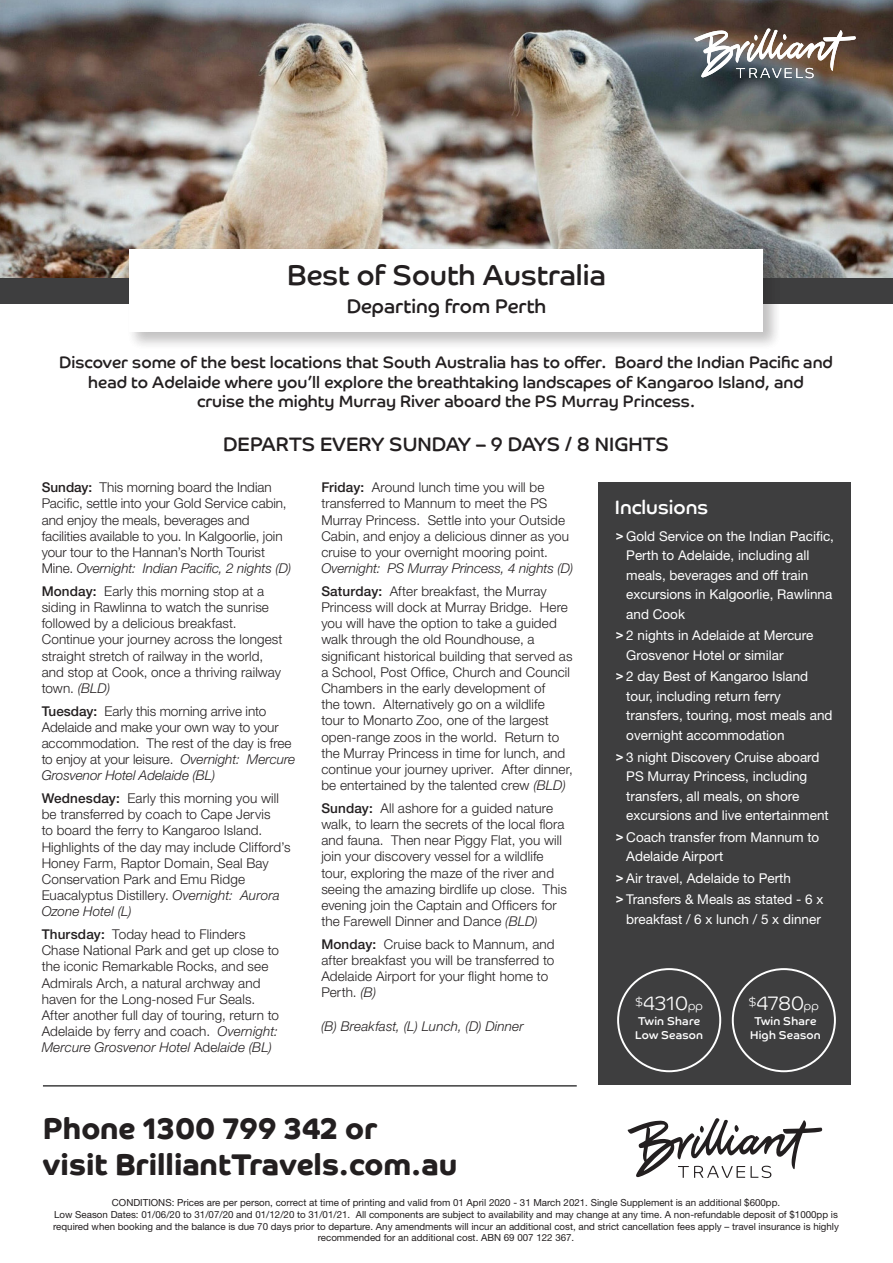
<style>
.page{position:relative;width:893px;height:1263px;background:#fff}
.page>*{position:absolute;margin:0;border:0;box-sizing:border-box;transform-origin:0 0}
.t1{font:700 30px/36px "Co Headline";color:#231f20}
.t2{font:28.5px "Co Headline";color:#231f20}
.t3{font:19.5px "Co Headline";color:#231f20}
.itinerary_copy{font:300 19.5px "Co Headline";color:#fff}
.H2_left{font:19.5px "Co Headline";color:#fff}
.t4{font:16.5px/19.8px "Co Headline";color:#231f20;text-align:center}
.itinerary_copy-2{font:300 13.5px/16.2px "Helvetica Neue LT Std";letter-spacing:.01em;color:#231f20}
.t5{font:13.5px/19.5px "Helvetica Neue LT Std";color:#fff}
.itinerary_copy-3{font:italic 300 13.5px "Helvetica Neue LT Std";letter-spacing:.01em;color:#231f20}
.itinerary_copy-4{font:11.4px/13.6px "Co Headline";letter-spacing:.02em;color:#fff}
.conditions{font:9.75px/11.7px "Helvetica Neue LT Std";color:#231f20;text-align:center}
.s1{font-weight:500}
.s2{font-style:italic}
.s3{font-family:"Co Headline"}
.s4{font-size:12px}
</style>
<div class="page">
<img style="left:0;top:0;width:893px;height:279px">
<svg style="left:627px;top:1118px;width:195px;height:60px"></svg>
<div style="left:0;top:279px;width:893px;height:25px;background:#3e3e3f"></div>
<div style="left:598px;top:482px;width:252px;height:603px;background:#3e3e3f"></div>
<hr style="left:43px;top:1085px;width:534px;height:1px;background:#3e3e3f">
<svg style="left:694px;top:28px;width:162px;height:50px"></svg>
<div style="left:127px;top:247px;width:654px;height:104px;background:#231f20;opacity:.15"></div>
<div style="left:130px;top:250px;width:633px;height:82px;background:#fff"></div>
<div style="left:617px;top:968px;width:104px;height:104px;border:2px solid #fff;border-radius:50%"></div>
<div style="left:732px;top:968px;width:104px;height:104px;border:2px solid #fff;border-radius:50%"></div>
<h1 class="t2" style="left:287px;top:259px;width:320px">Best of South Australia</h1>
<h2 class="t3" style="left:347px;top:295px;width:201px">Departing from Perth</h2>
<h4 class="t4" style="left:59px;top:352px;width:775px">Discover some of the best locations that South Australia has to offer. Board the Indian Pacific and head to Adelaide where you’ll explore the breathtaking landscapes of Kangaroo Island, and<br>cruise the mighty Murray River aboard the PS Murray Princess.</h4>
<h2 class="t3" style="left:223px;top:433px;width:447px">DEPARTS EVERY SUNDAY – 9 DAYS / 8 NIGHTS</h2>
<p class="itinerary_copy-2" style="left:42px;top:479px;width:251px"><span class="s1">Sunday:</span> This morning board the Indian Pacific, settle into your Gold Service cabin, and enjoy the meals, beverages and facilities available to you. In Kalgoorlie, join your tour to the Hannan’s North Tourist Mine. <span class="s2">Overnight: Indian Pacific, 2 nights (D)</span></p>
<p class="itinerary_copy-2" style="left:42px;top:582px;width:242px"><span class="s1">Monday:</span> Early this morning stop at a siding in Rawlinna to watch the sunrise followed by a delicious breakfast.<br>Continue your journey across the longest straight stretch of railway in the world, and stop at Cook, once a thriving railway town. <span class="s2">(BLD)</span></p>
<p class="itinerary_copy-2" style="left:42px;top:702px;width:255px"><span class="s1">Tuesday:</span> Early this morning arrive into Adelaide and make your own way to your accommodation. The rest of the day is free to enjoy at your leisure. <span class="s2">Overnight: Mercure Grosvenor Hotel Adelaide (BL)</span></p>
<p class="itinerary_copy-2" style="left:42px;top:790px;width:251px"><span class="s1">Wednesday:</span> Early this morning you will be transferred by coach to Cape Jervis<br>to board the ferry to Kangaroo Island.<br>Highlights of the day may include Clifford’s Honey Farm, Raptor Domain, Seal Bay Conservation Park and Emu Ridge Euacalyptus Distillery. <span class="s2">Overnight: Aurora Ozone Hotel (L)</span></p>
<p class="itinerary_copy-2" style="left:42px;top:926px;width:239px"><span class="s1">Thursday:</span> Today head to Flinders Chase National Park and get up close to the iconic Remarkable Rocks, and see Admirals Arch, a natural archway and haven for the Long-nosed Fur Seals.<br>After another full day of touring, return to Adelaide by ferry and coach. <span class="s2">Overnight:<br>Mercure Grosvenor Hotel</span> Ade<span class="s2">laide (BL)</span></p>
<p class="itinerary_copy-2" style="left:321px;top:479px;width:253px"><span class="s1">Friday:</span> Around lunch time you will be transferred to Mannum to meet the PS Murray Princess. Settle into your Outside Cabin, and enjoy a delicious dinner as you cruise to your overnight mooring point.<br><span class="s2">Overnight: PS Murray Princess, 4 nights (D)</span></p>
<p class="itinerary_copy-2" style="left:321px;top:582px;width:253px"><span class="s1">Saturday:</span> After breakfast, the Murray Princess will dock at Murray Bridge. Here you will have the option to take a guided walk through the old Roundhouse, a significant historical building that served as a School, Post Office, Church and Council Chambers in the early development of<br>the town. Alternatively go on a wildlife<br>tour to Monarto Zoo, one of the largest open-range zoos in the world. Return to the Murray Princess in time for lunch, and continue your journey upriver. After dinner, be entertained by the talented crew <span class="s2">(BLD)</span></p>
<p class="itinerary_copy-2" style="left:321px;top:799px;width:247px"><span class="s1">Sunday:</span> All ashore for a guided nature walk, to learn the secrets of the local flora and fauna. Then near Piggy Flat, you will join your discovery vessel for a wildlife tour, exploring the maze of the river and seeing the amazing birdlife up close. This evening join the Captain and Officers for the Farewell Dinner and Dance <span class="s2">(BLD)</span></p>
<p class="itinerary_copy-2" style="left:321px;top:935px;width:235px"><span class="s1">Monday:</span> Cruise back to Mannum, and after breakfast you will be transferred to<br>Adelaide Airport for your flight home to<br>Perth. <span class="s2">(B)</span></p>
<p class="H2_left" style="left:615px;top:496px;width:95px">Inclusions</p>
<p class="t5" style="left:626px;top:526px;width:209px;text-indent:-11px"><span class="s3">&gt;</span> Gold Service on the Indian Pacific,<br>Perth to Adelaide, including all meals, beverages and off train excursions in Kalgoorlie, Rawlinna and Cook</p>
<p class="t5" style="left:626px;top:625px;width:189px;text-indent:-11px"><span class="s3">&gt;</span>2 nights in Adelaide at Mercure<br>Grosvenor Hotel or similar</p>
<p class="t5" style="left:626px;top:667px;width:208px;text-indent:-11px"><span class="s3">&gt;</span>2 day Best of Kangaroo Island tour, including return ferry transfers, touring, most meals and overnight accommodation</p>
<p class="t5" style="left:626px;top:747px;width:204px;text-indent:-11px"><span class="s3">&gt;</span>3 night Discovery Cruise aboard<br>PS Murray Princess, including transfers, all meals, on shore excursions and live entertainment</p>
<p class="t5" style="left:626px;top:827px;width:195px;text-indent:-11px"><span class="s3">&gt;</span> Coach transfer from Mannum to<br>Adelaide Airport</p>
<p class="t5" style="left:616px;top:868px;width:177px"><span class="s3">&gt;</span>Air travel, Adelaide to Perth</p>
<p class="t5" style="left:616px;top:890px;width:209px;text-align:center"><span class="s3">&gt;</span>Transfers &amp; Meals as stated - 6 x breakfast / 6 x lunch / 5 x dinner</p>
<p class="itinerary_copy" style="left:635px;top:992px;width:69px"><sup>$</sup>4310<span class="s4">pp</span></p>
<p class="itinerary_copy-4" style="left:635px;top:1015px;width:69px">Twin Share<br>Low Season</p>
<p class="itinerary_copy" style="left:749px;top:992px;width:72px"><sup>$</sup>4780<span class="s4">pp</span></p>
<p class="itinerary_copy-4" style="left:750px;top:1014px;width:72px;text-align:center">Twin Share<br>High Season</p>
<p class="itinerary_copy-3" style="left:321px;top:1018px;width:204px">(B) Breakfast, (L) Lunch, (D) Dinner</p>
<h1 class="t1" style="left:43px;top:1110px;width:416px">Phone 1300 799 342 or<br>visit BrilliantTravels.com.au</h1>
<p class="conditions" style="left:53px;top:1197px;width:787px">CONDITIONS: Prices are per person, correct at time of printing and valid from 01 April 2020 - 31 March 2021. Single Supplement is an additional $600pp.<br>Low Season Dates: 01/06/20 to 31/07/20 and 01/12/20 to 31/01/21. All components are subject to availability and may change at any time. A non-refundable deposit of $1000pp is required when booking and the balance is due 70 days prior to departure. Any amendments will incur an additional cost, and strict cancellation fees apply – travel insurance is highly recommended for an additional cost. ABN 69 007 122 367.</p>
</div>
